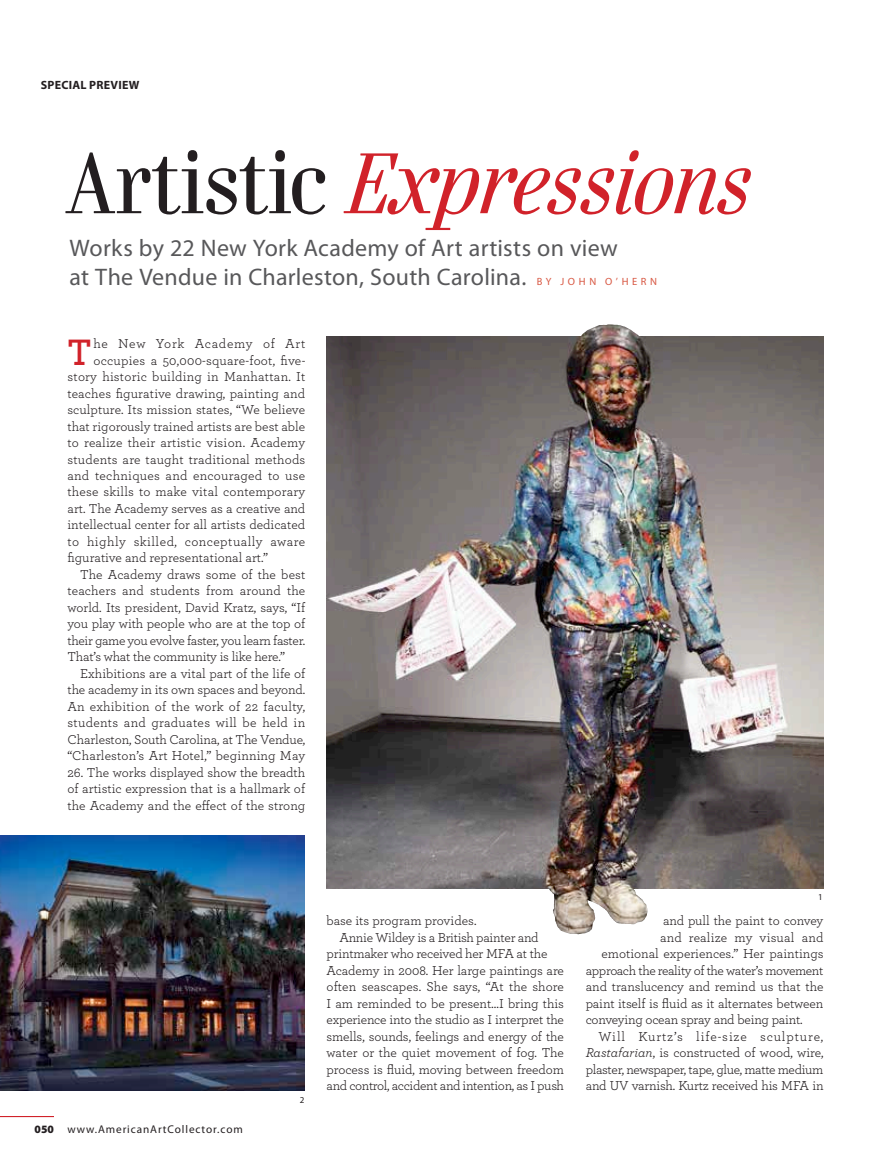
<style>
.page{position:relative;width:891px;height:1161px;background:#fff}
.page>*{position:absolute;margin:0;border:0;box-sizing:border-box;transform-origin:0 0}
.t1{font:italic 81px "Danubia OT";letter-spacing:-.06em;color:#d1222a}
.t2{font:600 38.55px "Archer";color:#d1222a}
.t3{font:24px/28.8px "Myriad Pro";letter-spacing:.01em;color:#58585a}
.t4{font:13.5px/16.5px "Archer";letter-spacing:-.005em;color:#231e20;text-align:justify}
.t5{font:13.5px "Archer";letter-spacing:.015em;color:#231e20}
.t6{font:13.5px "Archer";letter-spacing:-.025em;color:#231e20}
.t7{font:13.5px "Archer";letter-spacing:.02em;color:#231e20}
.t8{font:13.5px "Archer";letter-spacing:-.035em;color:#231e20}
.t9{font:13.5px "Archer";letter-spacing:.035em;color:#231e20}
.t10{font:13.5px "Archer";letter-spacing:.065em;color:#231e20}
.t11{font:13.5px "Archer";letter-spacing:.045em;color:#231e20}
.t12{font:700 12px "Myriad Pro";letter-spacing:.02em;color:#231e20}
.t13{font:11.25px "Myriad Pro";letter-spacing:.08em;color:#231e20}
.t14{font:9px "Myriad Pro";color:#231e20}
.s1{font-style:normal;color:#231e20}
.s2{font-size:10.5px;color:#d85843}
.s3{font-weight:900}
.s4{font-style:italic}
</style>
<div class="page">
<hr style="left:0;top:1116px;width:54px;height:1px;background:#d1222a">
<hr style="left:890px;top:54px;width:1px;height:670px;background:#f1f1f1">
<img style="left:327px;top:336px;width:497px;height:553px">
<img style="left:566px;top:325px;width:41px;height:97px">
<img style="left:0;top:835px;width:305px;height:256px">
<p class="t12" style="left:41px;top:78px;width:100px">SPECIAL PREVIEW</p>
<h1 class="t1" style="left:68px;top:131px;width:687px"><span class="s1">Artistic</span> Expressions</h1>
<h3 class="t3" style="left:70px;top:234px;width:589px">Works by 22 New York Academy of Art artists on view<br>at The Vendue in Charleston, South Carolina. <span class="s2">B Y J O H N O ’ H E R N</span></h3>
<h2 class="t2" style="left:68px;top:323px;width:26px">T</h2>
<p class="t11" style="left:94px;top:334px;width:213px">he New York Academy of Art</p>
<p class="t7" style="left:94px;top:351px;width:213px">occupies a 50,000-square-foot, five-</p>
<p class="t5" style="left:67px;top:367px;width:239px">story historic building in Manhattan. It</p>
<p class="t4" style="left:67px;top:384px;width:239px">teaches figurative drawing, painting and</p>
<p class="t4" style="left:67px;top:401px;width:239px">sculpture. Its mission states, “We believe</p>
<p class="t4" style="left:67px;top:417px;width:239px">that rigorously trained artists are best able</p>
<p class="t5" style="left:67px;top:433px;width:239px">to realize their artistic vision. Academy</p>
<p class="t5" style="left:67px;top:450px;width:239px">students are taught traditional methods</p>
<p class="t7" style="left:67px;top:466px;width:239px">and techniques and encouraged to use</p>
<p class="t5" style="left:67px;top:483px;width:239px">these skills to make vital contemporary</p>
<p class="t4" style="left:67px;top:500px;width:239px">art. The Academy serves as a creative and</p>
<p class="t4" style="left:67px;top:516px;width:239px">intellectual center for all artists dedicated</p>
<p class="t9" style="left:67px;top:532px;width:239px">to highly skilled, conceptually aware</p>
<p class="t4" style="left:67px;top:549px;width:202px">figurative and representational art.”</p>
<p class="t4" style="left:80px;top:566px;width:227px">The Academy draws some of the best</p>
<p class="t4" style="left:67px;top:582px;width:239px">teachers and students from around the</p>
<p class="t4" style="left:67px;top:599px;width:239px">world. Its president, David Kratz, says, “If</p>
<p class="t4" style="left:67px;top:615px;width:239px">you play with people who are at the top of</p>
<p class="t6" style="left:67px;top:631px;width:239px">their game you evolve faster, you learn faster.</p>
<p class="t4" style="left:67px;top:648px;width:219px">That’s what the community is like here.”</p>
<p class="t4" style="left:80px;top:665px;width:227px">Exhibitions are a vital part of the life of</p>
<p class="t4" style="left:67px;top:681px;width:239px">the academy in its own spaces and beyond.</p>
<p class="t5" style="left:67px;top:697px;width:239px">An exhibition of the work of 22 faculty,</p>
<p class="t7" style="left:67px;top:714px;width:239px">students and graduates will be held in</p>
<p class="t4" style="left:67px;top:731px;width:239px">Charleston, South Carolina, at The Vendue,</p>
<p class="t4" style="left:67px;top:747px;width:239px">“Charleston’s Art Hotel,” beginning May</p>
<p class="t4" style="left:67px;top:764px;width:239px">26. The works displayed show the breadth of artistic expression that is a hallmark of the Academy and the effect of the strong</p>
<p class="t13" style="left:35px;top:1123px;width:210px"><span class="s3">050</span> www.AmericanArtCollector.com</p>
<p class="t14" style="left:300px;top:1095px;width:6px">2</p>
<p class="t4" style="left:327px;top:912px;width:151px">base its program provides.</p>
<p class="t4" style="left:339px;top:929px;width:201px">Annie Wildey is a British painter and</p>
<p class="t4" style="left:327px;top:945px;width:222px">printmaker who received her MFA at the</p>
<p class="t4" style="left:327px;top:962px;width:239px">Academy in 2008. Her large paintings are</p>
<p class="t4" style="left:327px;top:978px;width:239px">often seascapes. She says, “At the shore</p>
<p class="t4" style="left:327px;top:995px;width:239px">I am reminded to be present…I bring this</p>
<p class="t4" style="left:327px;top:1011px;width:239px">experience into the studio as I interpret the</p>
<p class="t4" style="left:327px;top:1028px;width:239px">smells, sounds, feelings and energy of the</p>
<p class="t4" style="left:327px;top:1044px;width:239px">water or the quiet movement of fog. The</p>
<p class="t4" style="left:327px;top:1061px;width:239px">process is fluid, moving between freedom</p>
<p class="t6" style="left:327px;top:1077px;width:239px">and control, accident and intention, as I push</p>
<p class="t14" style="left:818px;top:892px;width:6px">1</p>
<p class="t4" style="left:663px;top:912px;width:162px">and pull the paint to convey</p>
<p class="t4" style="left:660px;top:929px;width:165px">and realize my visual and</p>
<p class="t4" style="left:602px;top:945px;width:223px">emotional experiences.” Her paintings</p>
<p class="t8" style="left:586px;top:961px;width:239px">approach the reality of the water’s movement</p>
<p class="t4" style="left:586px;top:978px;width:239px">and translucency and remind us that the</p>
<p class="t4" style="left:586px;top:995px;width:239px">paint itself is fluid as it alternates between</p>
<p class="t4" style="left:586px;top:1011px;width:219px">conveying ocean spray and being paint.</p>
<p class="t10" style="left:598px;top:1027px;width:227px">Will Kurtz’s life-size sculpture,</p>
<p class="t4" style="left:586px;top:1044px;width:239px"><span class="s4">Rastafarian</span>, is constructed of wood, wire,</p>
<p class="t6" style="left:586px;top:1060px;width:239px">plaster, newspaper, tape, glue, matte medium</p>
<p class="t6" style="left:586px;top:1077px;width:239px">and UV varnish. Kurtz received his MFA in</p>
</div>
